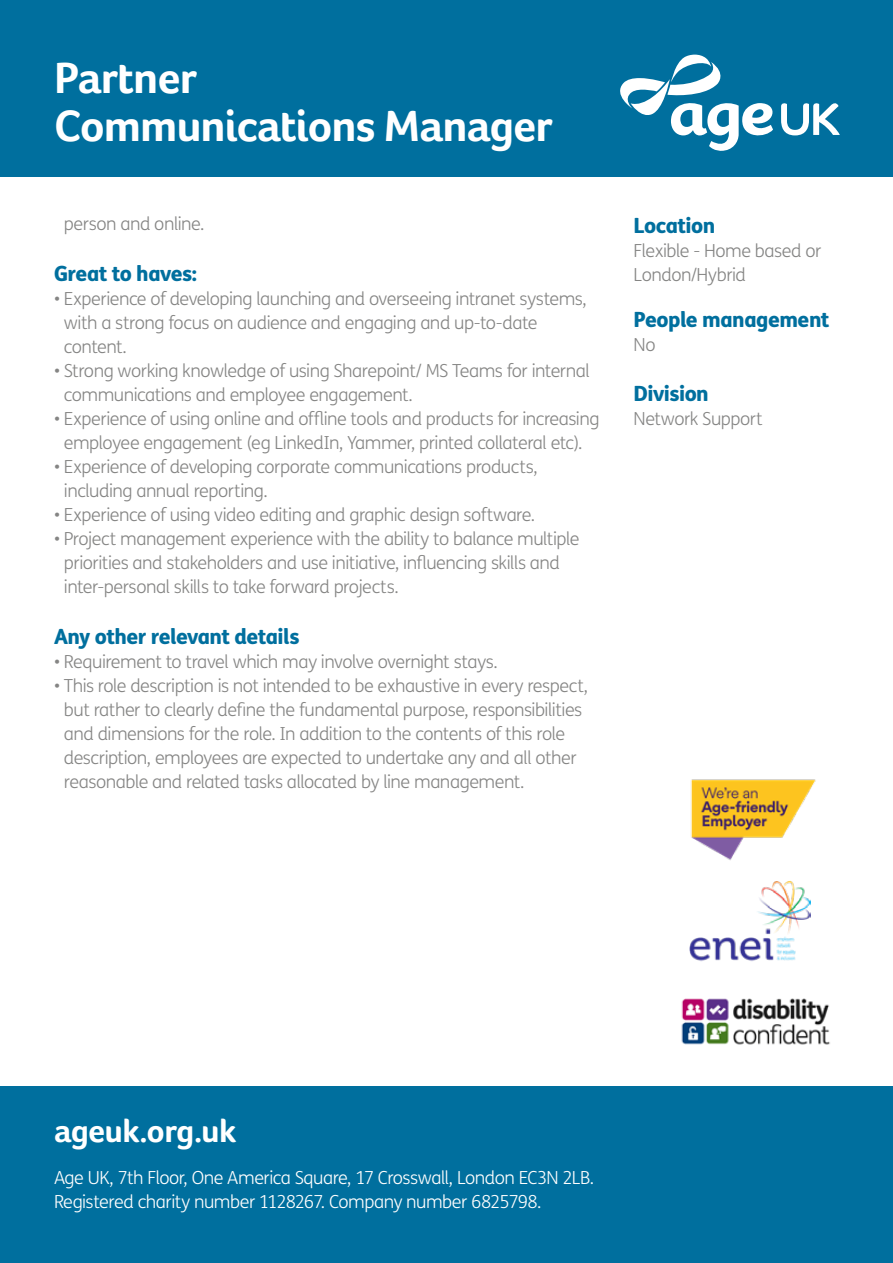
<style>
.page{position:relative;width:893px;height:1263px;background:#fff}
.page>*{position:absolute;margin:0;border:0;box-sizing:border-box;transform-origin:0 0}
.t1{font:700 45px/48px "Foco Age UK";letter-spacing:-.025em;color:#fff}
.t2{font:700 33px "Foco Age UK";letter-spacing:-.02em;color:#fff}
.t3{font:800 21px "FS Me";letter-spacing:-.025em;color:#006f9e}
.t4{font:300 18px/24px "FS Me";letter-spacing:-.03em;color:#858584}
.t5{font:300 18px/24px "FS Me";letter-spacing:-.03em;color:#fff}
</style>
<div class="page">
<div style="left:0;top:0;width:893px;height:177px;background:#006f9e"></div>
<svg style="left:620px;top:54px;width:220px;height:97px"></svg>
<div style="left:0;top:1086px;width:893px;height:177px;background:#006f9e"></div>
<img style="left:681px;top:998px;width:149px;height:47px">
<img style="left:689px;top:881px;width:122px;height:81px">
<img style="left:691px;top:779px;width:125px;height:82px">
<h1 class="t1" style="left:54px;top:54px;width:500px">Partner<br>Communications Manager</h1>
<p class="t4" style="left:64px;top:212px;width:142px">person and online.</p>
<p class="t3" style="left:54px;top:257px;width:145px">Great to haves:</p>
<p class="t4" style="left:64px;top:287px;width:525px;text-indent:-10px">• Experience of developing launching and overseeing intranet systems, with a strong focus on audience and engaging and up-to-date content.</p>
<p class="t4" style="left:64px;top:359px;width:528px;text-indent:-10px">• Strong working knowledge of using Sharepoint/ MS Teams for internal communications and employee engagement.</p>
<p class="t4" style="left:54px;top:407px;width:547px;text-align:center">• Experience of using online and offline tools and products for increasing employee engagement (eg LinkedIn, Yammer, printed collateral etc).</p>
<p class="t4" style="left:64px;top:455px;width:476px;text-indent:-10px">• Experience of developing corporate communications products, including annual reporting.</p>
<p class="t4" style="left:54px;top:502px;width:483px">• Experience of using video editing and graphic design software.</p>
<p class="t4" style="left:64px;top:526px;width:517px;text-indent:-10px">• Project management experience with the ability to balance multiple priorities and stakeholders and use initiative, influencing skills and inter-personal skills to take forward projects.</p>
<p class="t3" style="left:54px;top:620px;width:247px">Any other relevant details</p>
<p class="t4" style="left:54px;top:650px;width:445px">• Requirement to travel which may involve overnight stays.</p>
<p class="t4" style="left:64px;top:674px;width:526px;text-indent:-10px">• This role description is not intended to be exhaustive in every respect, but rather to clearly define the fundamental purpose, responsibilities and dimensions for the role. In addition to the contents of this role description, employees are expected to undertake any and all other reasonable and related tasks allocated by line management.</p>
<p class="t3" style="left:634px;top:208px;width:83px">Location</p>
<p class="t4" style="left:634px;top:238px;width:189px">Flexible - Home based or<br>London/Hybrid</p>
<p class="t3" style="left:634px;top:303px;width:198px">People management</p>
<p class="t4" style="left:634px;top:332px;width:23px">No</p>
<p class="t3" style="left:634px;top:376px;width:77px">Division</p>
<p class="t4" style="left:634px;top:406px;width:131px">Network Support</p>
<h2 class="t2" style="left:54px;top:1111px;width:184px">ageuk.org.uk</h2>
<p class="t5" style="left:54px;top:1165px;width:542px">Age UK, 7th Floor, One America Square, 17 Crosswall, London EC3N 2LB.<br>Registered charity number 1128267. Company number 6825798.</p>
</div>
